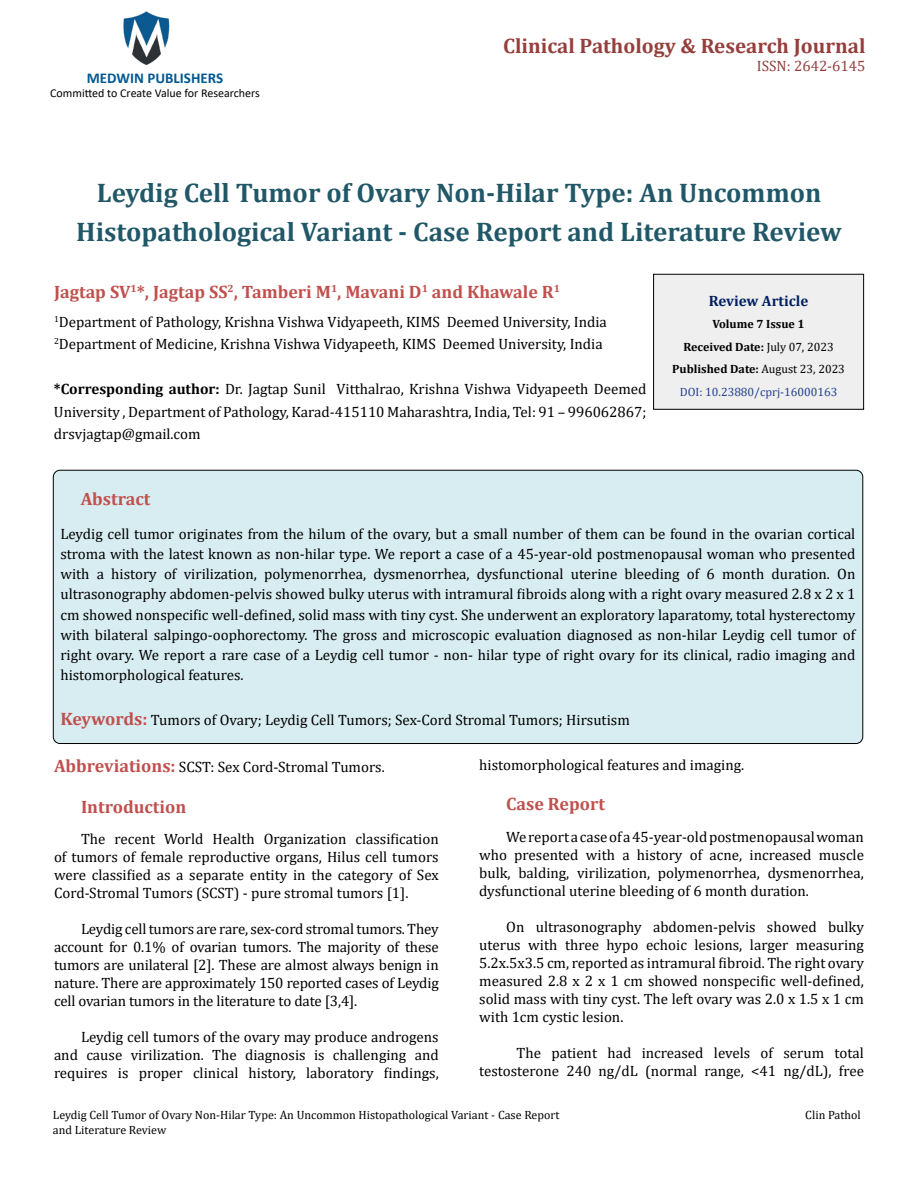
<style>
.page{position:relative;width:918px;height:1188px;background:#fff}
.page>*{position:absolute;margin:0;border:0;box-sizing:border-box;transform-origin:0 0}
.t1{font:700 27px/39px "Cambria";color:#215868;text-align:center}
.t2{font:700 21px "Cambria";color:#953f3c}
.t3{font:700 18px "Cambria";color:#c0504d}
.t4{font:15px/18px "Cambria";color:#000;text-align:justify}
.t5{font:700 15px "Calibri";color:#005991}
.t6{font:15px "Cambria";color:#953f3c}
.t7{font:700 15px "Cambria";color:#002060}
.t8{font:12px/14.4px "Cambria";color:#000}
.t9{font:700 12px/22.5px "Cambria";color:#000;text-align:center}
.t10{font:12px "Calibri";color:#000}
.s1{font-weight:700}
.s2{font-weight:400}
.s3{font-weight:400;color:#25408f}
.s4{font-weight:700;font-size:18px;color:#c0504d}
</style>
<div class="page">
<img style="left:123px;top:11px;width:47px;height:55px">
<div style="left:654px;top:274px;width:210px;height:135px;background:#efefef"></div>
<div style="left:653px;top:274px;width:211px;height:136px;border:1px solid #000"></div>
<div style="left:53px;top:470px;width:810px;height:274px;background:#d8edf2;border-radius:7px"></div>
<p class="t5" style="left:87px;top:67px;width:138px">MEDWIN PUBLISHERS</p>
<p class="t10" style="left:50px;top:85px;width:211px">Committed to Create Value for Researchers</p>
<h2 class="t2" style="left:503px;top:31px;width:364px">Clinical Pathology &amp; Research Journal</h2>
<p class="t6" style="left:757px;top:57px;width:110px">ISSN: 2642-6145</p>
<h1 class="t1" style="left:76px;top:172px;width:767px">Leydig Cell Tumor of Ovary Non-Hilar Type: An Uncommon<br>Histopathological Variant - Case Report and Literature Review</h1>
<p class="t3" style="left:54px;top:279px;width:508px">Jagtap SV<sup>1</sup>*, Jagtap SS<sup>2</sup>, Tamberi M<sup>1</sup>, Mavani D<sup>1</sup> and Khawale R<sup>1</sup></p>
<p class="t4" style="left:54px;top:310px;width:554px;line-height:22.5px"><sup>1</sup>Department of Pathology, Krishna Vishwa Vidyapeeth, KIMS Deemed University, India<br><sup>2</sup>Department of Medicine, Krishna Vishwa Vidyapeeth, KIMS Deemed University, India</p>
<p class="t4" style="left:54px;top:378px;width:594px;line-height:22.5px"><span class="s1">*Corresponding author:</span> Dr. Jagtap Sunil Vitthalrao, Krishna Vishwa Vidyapeeth Deemed University , Department of Pathology, Karad-415110 Maharashtra, India, Tel: 91 – 996062867; drsvjagtap@gmail.com</p>
<p class="t7" style="left:709px;top:290px;width:101px">Review Article</p>
<p class="t9" style="left:672px;top:313px;width:174px">Volume 7 Issue 1<br>Received Date: <span class="s2">July 07, 2023<br></span>Published Date: <span class="s2">August 23, 2023<br></span><span class="s3">DOI: 10.23880/cprj-16000163</span></p>
<p class="t3" style="left:81px;top:486px;width:71px">Abstract</p>
<p class="t4" style="left:60px;top:523px;width:797px;line-height:20.2px">Leydig cell tumor originates from the hilum of the ovary, but a small number of them can be found in the ovarian cortical stroma with the latest known as non-hilar type. We report a case of a 45-year-old postmenopausal woman who presented with a history of virilization, polymenorrhea, dysmenorrhea, dysfunctional uterine bleeding of 6 month duration. On ultrasonography abdomen-pelvis showed bulky uterus with intramural fibroids along with a right ovary measured 2.8 x 2 x 1 cm showed nonspecific well-defined, solid mass with tiny cyst. She underwent an exploratory laparatomy, total hysterectomy with bilateral salpingo-oophorectomy. The gross and microscopic evaluation diagnosed as non-hilar Leydig cell tumor of right ovary. We report a rare case of a Leydig cell tumor - non- hilar type of right ovary for its clinical, radio imaging and histomorphological features.</p>
<p class="t4" style="left:60px;top:711px;width:571px"><span class="s4">Keywords:</span> Tumors of Ovary; Leydig Cell Tumors; Sex-Cord Stromal Tumors; Hirsutism</p>
<p class="t4" style="left:54px;top:758px;width:332px"><span class="s4">Abbreviations:</span> SCST: Sex Cord-Stromal Tumors.</p>
<p class="t3" style="left:81px;top:794px;width:107px">Introduction</p>
<p class="t4" style="left:54px;top:830px;width:386px;text-indent:27px">The recent World Health Organization classification of tumors of female reproductive organs, Hilus cell tumors were classified as a separate entity in the category of Sex Cord-Stromal Tumors (SCST) - pure stromal tumors [1].</p>
<p class="t4" style="left:54px;top:920px;width:386px;text-indent:27px">Leydig cell tumors are rare, sex-cord stromal tumors. They account for 0.1% of ovarian tumors. The majority of these tumors are unilateral [2]. These are almost always benign in nature. There are approximately 150 reported cases of Leydig cell ovarian tumors in the literature to date [3,4].</p>
<p class="t4" style="left:54px;top:1028px;width:386px;text-indent:27px">Leydig cell tumors of the ovary may produce androgens and cause virilization. The diagnosis is challenging and requires is proper clinical history, laboratory findings,</p>
<p class="t4" style="left:479px;top:756px;width:267px">histomorphological features and imaging.</p>
<p class="t3" style="left:506px;top:791px;width:100px">Case Report</p>
<p class="t4" style="left:479px;top:828px;width:386px;text-indent:27px">We report a case of a 45-year-old postmenopausal woman who presented with a history of acne, increased muscle bulk, balding, virilization, polymenorrhea, dysmenorrhea, dysfunctional uterine bleeding of 6 month duration.</p>
<p class="t4" style="left:479px;top:918px;width:386px;text-indent:27px">On ultrasonography abdomen-pelvis showed bulky uterus with three hypo echoic lesions, larger measuring 5.2x.5x3.5 cm, reported as intramural fibroid. The right ovary measured 2.8 x 2 x 1 cm showed nonspecific well-defined, solid mass with tiny cyst. The left ovary was 2.0 x 1.5 x 1 cm with 1cm cystic lesion.</p>
<p class="t4" style="left:479px;top:1044px;width:386px;text-align:right">The patient had increased levels of serum total testosterone 240 ng/dL (normal range, &lt;41 ng/dL), free</p>
<p class="t8" style="left:53px;top:1108px;width:508px">Leydig Cell Tumor of Ovary Non-Hilar Type: An Uncommon Histopathological Variant - Case Report and Literature Review</p>
<p class="t8" style="left:805px;top:1108px;width:57px">Clin Pathol</p>
</div>
